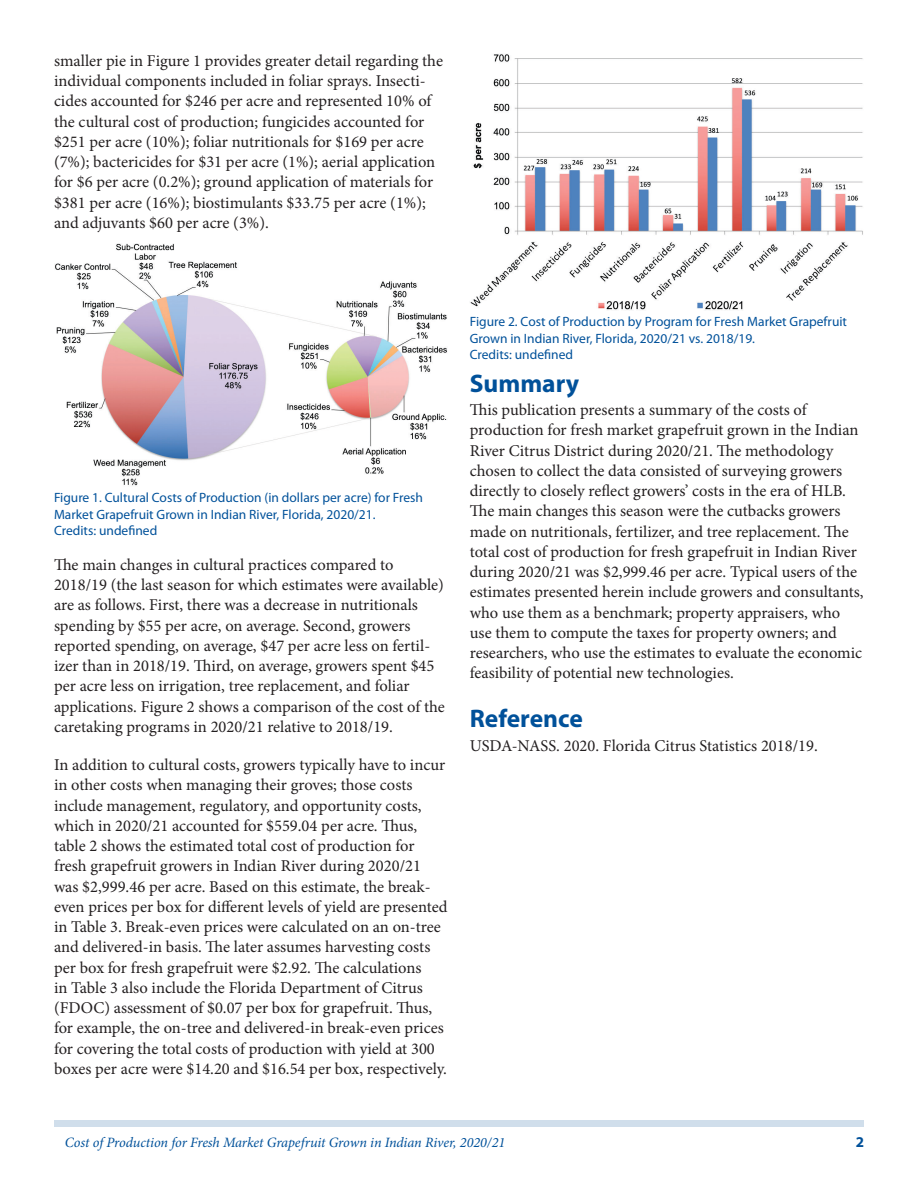
<style>
.page{position:relative;width:918px;height:1188px;background:#fff}
.page>*{position:absolute;margin:0;border:0;box-sizing:border-box;transform-origin:0 0}
.SectionHeading0{font:700 25.5px "Myriad Pro";color:#01519a}
.Paragraph{font:16.5px/20.2px "Minion Pro";color:#231f20}
.t1{font:700 15px "Myriad Pro";color:#01519a}
.RunningTitleItalics{font:italic 14.25px "Minion Pro";letter-spacing:-.01em;color:#01519a}
.t2{font:13.5px/16.5px "Myriad Pro";color:#01519a}
</style>
<div class="page">
<div style="left:54px;top:1120px;width:810px;height:7px;background:#d0deeb"></div>
<img style="left:54px;top:243px;width:393px;height:243px">
<img style="left:470px;top:54px;width:393px;height:256px">
<p class="Paragraph" style="left:54px;top:51px;width:391px">smaller pie in Figure 1 provides greater detail regarding the individual components included in foliar sprays. Insecti&shy;cides accounted for $246 per acre and represented 10% of the cultural cost of production; fungicides accounted for $251 per acre (10%); foliar nutritionals for $169 per acre (7%); bactericides for $31 per acre (1%); aerial application for $6 per acre (0.2%); ground application of materials for $381 per acre (16%); biostimulants $33.75 per acre (1%); and adjuvants $60 per acre (3%).</p>
<p class="t2" style="left:54px;top:489px;width:371px">Figure 1. Cultural Costs of Production (in dollars per acre) for Fresh<br>Market Grapefruit Grown in Indian River, Florida, 2020/21.<br>Credits: undefined</p>
<p class="Paragraph" style="left:54px;top:555px;width:392px">The main changes in cultural practices compared to 2018/19 (the last season for which estimates were available) are as follows. First, there was a decrease in nutritionals spending by $55 per acre, on average. Second, growers reported spending, on average, $47 per acre less on fertil&shy;izer than in 2018/19. Third, on average, growers spent $45 per acre less on irrigation, tree replacement, and foliar applications. Figure 2 shows a comparison of the cost of the caretaking programs in 2020/21 relative to 2018/19.</p>
<p class="Paragraph" style="left:54px;top:755px;width:395px">In addition to cultural costs, growers typically have to incur in other costs when managing their groves; those costs include management, regulatory, and opportunity costs, which in 2020/21 accounted for $559.04 per acre. Thus, table 2 shows the estimated total cost of production for fresh grapefruit growers in Indian River during 2020/21 was $2,999.46 per acre. Based on this estimate, the break&shy;even prices per box for different levels of yield are presented in Table 3. Break-even prices were calculated on an on-tree and delivered-in basis. The later assumes harvesting costs per box for fresh grapefruit were $2.92. The calculations<br>in Table 3 also include the Florida Department of Citrus (FDOC) assessment of $0.07 per box for grapefruit. Thus, for example, the on-tree and delivered-in break-even prices for covering the total costs of production with yield at 300 boxes per acre were $14.20 and $16.54 per box, respectively.</p>
<p class="t2" style="left:470px;top:313px;width:379px">Figure 2. Cost of Production by Program for Fresh Market Grapefruit<br>Grown in Indian River, Florida, 2020/21 vs. 2018/19.<br>Credits: undefined</p>
<p class="SectionHeading0" style="left:470px;top:367px;width:111px">Summary</p>
<p class="Paragraph" style="left:470px;top:400px;width:395px">This publication presents a summary of the costs of production for fresh market grapefruit grown in the Indian River Citrus District during 2020/21. The methodology chosen to collect the data consisted of surveying growers directly to closely reflect growers’ costs in the era of HLB.<br>The main changes this season were the cutbacks growers made on nutritionals, fertilizer, and tree replacement. The total cost of production for fresh grapefruit in Indian River during 2020/21 was $2,999.46 per acre. Typical users of the estimates presented herein include growers and consultants, who use them as a benchmark; property appraisers, who use them to compute the taxes for property owners; and researchers, who use the estimates to evaluate the economic feasibility of potential new technologies.</p>
<p class="SectionHeading0" style="left:470px;top:702px;width:115px">Reference</p>
<p class="Paragraph" style="left:470px;top:735px;width:349px">USDA-NASS. 2020. Florida Citrus Statistics 2018/19.</p>
<p class="RunningTitleItalics" style="left:65px;top:1133px;width:442px">Cost of Production for Fresh Market Grapefruit Grown in Indian River, 2020/21</p>
<p class="t1" style="left:856px;top:1133px;width:10px">2</p>
</div>
